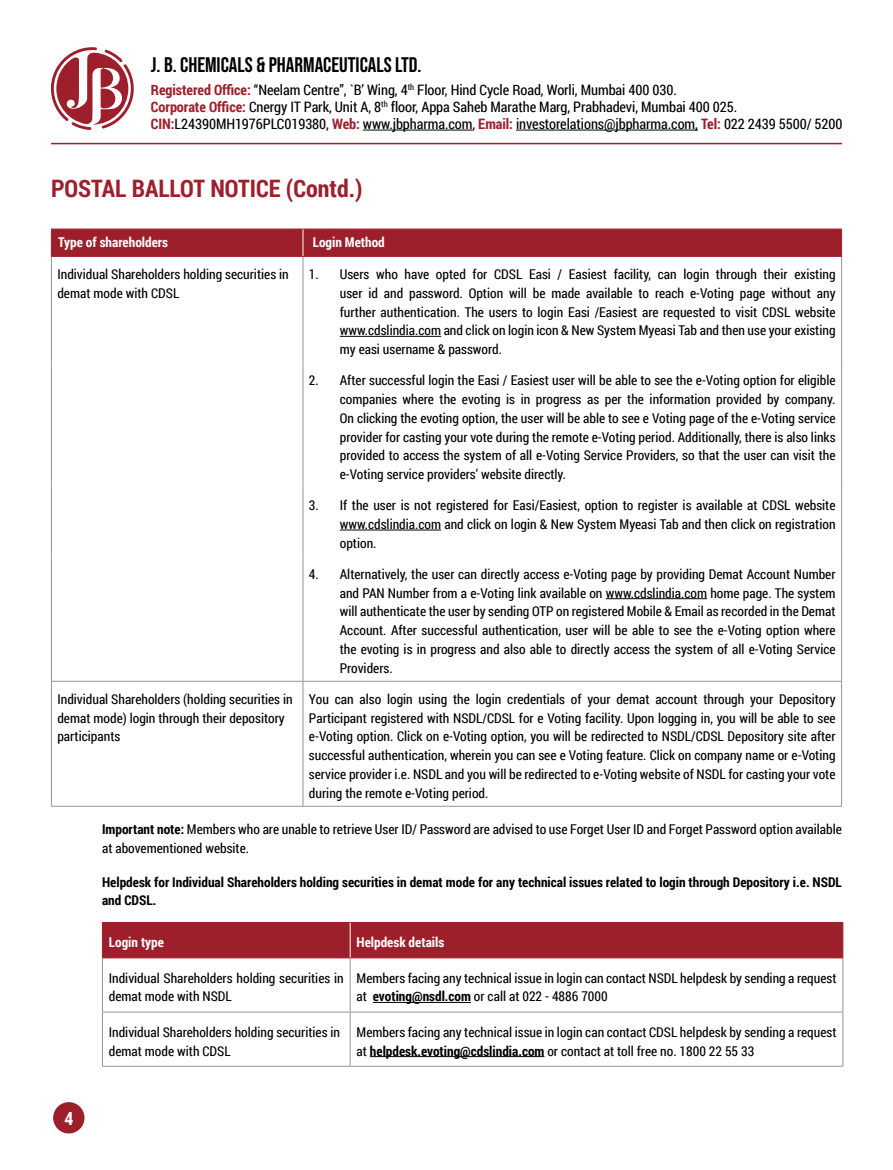
<style>
.page{position:relative;width:893px;height:1170px;background:#fff}
.page>*{position:absolute;margin:0;border:0;box-sizing:border-box;transform-origin:0 0}
.t1{font:700 24px "Roboto Condensed";color:#9e1f2c}
.t2{font:21px "Bebas Neue";color:#000}
.t3{font:700 18px "Roboto Condensed";color:#fff}
.t4{font:14.4px/17px "Roboto Condensed";letter-spacing:-.005em;color:#000}
.t5{font:13.5px/18.8px "Roboto Condensed";color:#000}
.t6{font:700 13.5px/18.8px "Roboto Condensed";color:#000}
.t7{font:700 13.5px "Roboto Condensed";color:#fff}
.s1{font-weight:700;color:#9e1f2c}
.s2{font-weight:700}
</style>
<div class="page">
<svg style="left:51px;top:47px;width:83px;height:83px"></svg>
<hr style="left:363px;top:130px;width:110px;height:1px;background:#000">
<hr style="left:516px;top:130px;width:182px;height:1px;background:#000">
<hr style="left:51px;top:143px;width:791px;height:1px;background:#9e1f2c">
<div style="left:53px;top:1101px;width:32px;height:32px;background:#9e1f2c;border-radius:50%"></div>
<hr style="left:51px;top:257px;width:1px;height:105px;background:#939598">
<hr style="left:303px;top:257px;width:1px;height:105px;background:#939598">
<hr style="left:841px;top:257px;width:1px;height:105px;background:#939598">
<hr style="left:51px;top:362px;width:1px;height:125px;background:#939598">
<hr style="left:303px;top:362px;width:1px;height:125px;background:#939598">
<hr style="left:841px;top:362px;width:1px;height:125px;background:#939598">
<hr style="left:51px;top:487px;width:1px;height:69px;background:#939598">
<hr style="left:303px;top:487px;width:1px;height:69px;background:#939598">
<hr style="left:841px;top:487px;width:1px;height:69px;background:#939598">
<hr style="left:51px;top:556px;width:1px;height:124px;background:#939598">
<hr style="left:303px;top:556px;width:1px;height:124px;background:#939598">
<hr style="left:841px;top:556px;width:1px;height:124px;background:#939598">
<hr style="left:51px;top:680px;width:252px;height:1px;background:#939598">
<hr style="left:51px;top:681px;width:1px;height:124px;background:#939598">
<hr style="left:303px;top:680px;width:31px;height:1px;background:#939598">
<hr style="left:303px;top:681px;width:1px;height:124px;background:#939598">
<hr style="left:334px;top:680px;width:508px;height:1px;background:#939598">
<hr style="left:841px;top:681px;width:1px;height:124px;background:#939598">
<hr style="left:51px;top:805px;width:252px;height:1px;background:#939598">
<hr style="left:303px;top:805px;width:31px;height:1px;background:#939598">
<hr style="left:334px;top:805px;width:508px;height:1px;background:#939598">
<hr style="left:51px;top:256px;width:252px;height:1px;background:#9e1f2c">
<hr style="left:303px;top:256px;width:31px;height:1px;background:#9e1f2c">
<hr style="left:334px;top:256px;width:508px;height:1px;background:#9e1f2c">
<div style="left:51px;top:229px;width:791px;height:27px;background:#9e1f2c"></div>
<hr style="left:340px;top:336px;width:101px;height:1px;background:#000">
<hr style="left:340px;top:529px;width:101px;height:1px;background:#000">
<hr style="left:606px;top:598px;width:101px;height:1px;background:#000">
<div style="left:103px;top:923px;width:739px;height:34px;background:#9e1f2c"></div>
<hr style="left:102px;top:958px;width:1px;height:53px;background:#939598">
<hr style="left:350px;top:958px;width:1px;height:53px;background:#939598">
<hr style="left:842px;top:958px;width:1px;height:53px;background:#939598">
<hr style="left:102px;top:1011px;width:248px;height:1px;background:#939598">
<hr style="left:102px;top:1012px;width:1px;height:53px;background:#939598">
<hr style="left:350px;top:1011px;width:493px;height:1px;background:#939598">
<hr style="left:350px;top:1012px;width:1px;height:53px;background:#939598">
<hr style="left:842px;top:1012px;width:1px;height:53px;background:#939598">
<hr style="left:102px;top:1065px;width:248px;height:1px;background:#939598">
<hr style="left:350px;top:1065px;width:493px;height:1px;background:#939598">
<hr style="left:102px;top:922px;width:248px;height:1px;background:#9e1f2c">
<hr style="left:102px;top:922px;width:1px;height:35px;background:#9e1f2c">
<hr style="left:350px;top:922px;width:493px;height:1px;background:#9e1f2c">
<hr style="left:842px;top:922px;width:1px;height:35px;background:#9e1f2c">
<hr style="left:102px;top:957px;width:248px;height:1px;background:#9e1f2c">
<hr style="left:350px;top:957px;width:493px;height:1px;background:#9e1f2c">
<hr style="left:350px;top:922px;width:1px;height:35px;background:#fff">
<hr style="left:373px;top:1002px;width:98px;height:1px;background:#000">
<hr style="left:370px;top:1056px;width:174px;height:1px;background:#000">
<h2 class="t2" style="left:151px;top:53px;width:272px">J. B. CHEMICALS &amp; PHARMACEUTICALS LTD.</h2>
<p class="t4" style="left:151px;top:81px;width:693px"><span class="s1">Registered Office:</span> “Neelam Centre”, `B’ Wing, 4<sup>th</sup> Floor, Hind Cycle Road, Worli, Mumbai 400 030.<br><span class="s1">Corporate Office:</span> Cnergy IT Park, Unit A, 8<sup>th</sup> floor, Appa Saheb Marathe Marg, Prabhadevi, Mumbai 400 025.<br><span class="s1">CIN:</span>L24390MH1976PLC019380, <span class="s1">Web:</span> www.jbpharma.com, <span class="s1">Email:</span> investorelations@jbpharma.com, <span class="s1">Tel:</span> 022 2439 5500/ 5200</p>
<h1 class="t1" style="left:51px;top:172px;width:313px">POSTAL BALLOT NOTICE (Contd.)</h1>
<p class="t7" style="left:58px;top:233px;width:111px">Type of shareholders</p>
<p class="t7" style="left:313px;top:233px;width:74px">Login Method</p>
<p class="t5" style="left:57px;top:264px;width:233px">Individual Shareholders holding securities in demat mode with CDSL</p>
<p class="t5" style="left:340px;top:264px;width:497px;text-align:justify;text-indent:-31px">1. Users who have opted for CDSL Easi / Easiest facility, can login through their existing user id and password. Option will be made available to reach e-Voting page without any further authentication. The users to login Easi /Easiest are requested to visit CDSL website www.cdslindia.com and click on login icon &amp; New System Myeasi Tab and then use your existing my easi username &amp; password.</p>
<p class="t5" style="left:340px;top:370px;width:497px;text-align:justify;text-indent:-31px">2. After successful login the Easi / Easiest user will be able to see the e-Voting option for eligible companies where the evoting is in progress as per the information provided by company.<br>On clicking the evoting option, the user will be able to see e Voting page of the e-Voting service provider for casting your vote during the remote e-Voting period. Additionally, there is also links provided to access the system of all e-Voting Service Providers, so that the user can visit the e-Voting service providers’ website directly.</p>
<p class="t5" style="left:340px;top:495px;width:497px;text-align:justify;text-indent:-31px">3. If the user is not registered for Easi/Easiest, option to register is available at CDSL website www.cdslindia.com and click on login &amp; New System Myeasi Tab and then click on registration option.</p>
<p class="t5" style="left:340px;top:564px;width:497px;text-align:justify;text-indent:-31px">4. Alternatively, the user can directly access e-Voting page by providing Demat Account Number and PAN Number from a e-Voting link available on www.cdslindia.com home page. The system will authenticate the user by sending OTP on registered Mobile &amp; Email as recorded in the Demat Account. After successful authentication, user will be able to see the e-Voting option where the evoting is in progress and also able to directly access the system of all e-Voting Service Providers.</p>
<p class="t5" style="left:57px;top:689px;width:237px">Individual Shareholders (holding securities in demat mode) login through their depository participants</p>
<p class="t5" style="left:309px;top:689px;width:528px;text-align:justify">You can also login using the login credentials of your demat account through your Depository Participant registered with NSDL/CDSL for e Voting facility. Upon logging in, you will be able to see e-Voting option. Click on e-Voting option, you will be redirected to NSDL/CDSL Depository site after successful authentication, wherein you can see e Voting feature. Click on company name or e-Voting service provider i.e. NSDL and you will be redirected to e-Voting website of NSDL for casting your vote during the remote e-Voting period.</p>
<p class="t5" style="left:102px;top:819px;width:741px"><span class="s2">Important note:</span> Members who are unable to retrieve User ID/ Password are advised to use Forget User ID and Forget Password option available at abovementioned website.</p>
<p class="t6" style="left:102px;top:871px;width:741px">Helpdesk for Individual Shareholders holding securities in demat mode for any technical issues related to login through Depository i.e. NSDL and CDSL.</p>
<p class="t7" style="left:109px;top:932px;width:57px">Login type</p>
<p class="t7" style="left:357px;top:932px;width:89px">Helpdesk details</p>
<p class="t5" style="left:109px;top:967px;width:236px">Individual Shareholders holding securities in demat mode with NSDL</p>
<p class="t5" style="left:357px;top:967px;width:481px">Members facing any technical issue in login can contact NSDL helpdesk by sending a request at <span class="s2">evoting@nsdl.com</span> or call at 022 - 4886 7000</p>
<p class="t5" style="left:109px;top:1022px;width:233px">Individual Shareholders holding securities in demat mode with CDSL</p>
<p class="t5" style="left:357px;top:1022px;width:481px">Members facing any technical issue in login can contact CDSL helpdesk by sending a request at <span class="s2">helpdesk.evoting@cdslindia.com</span> or contact at toll free no. 1800 22 55 33</p>
<h3 class="t3" style="left:64px;top:1105px;width:10px">4</h3>
</div>
